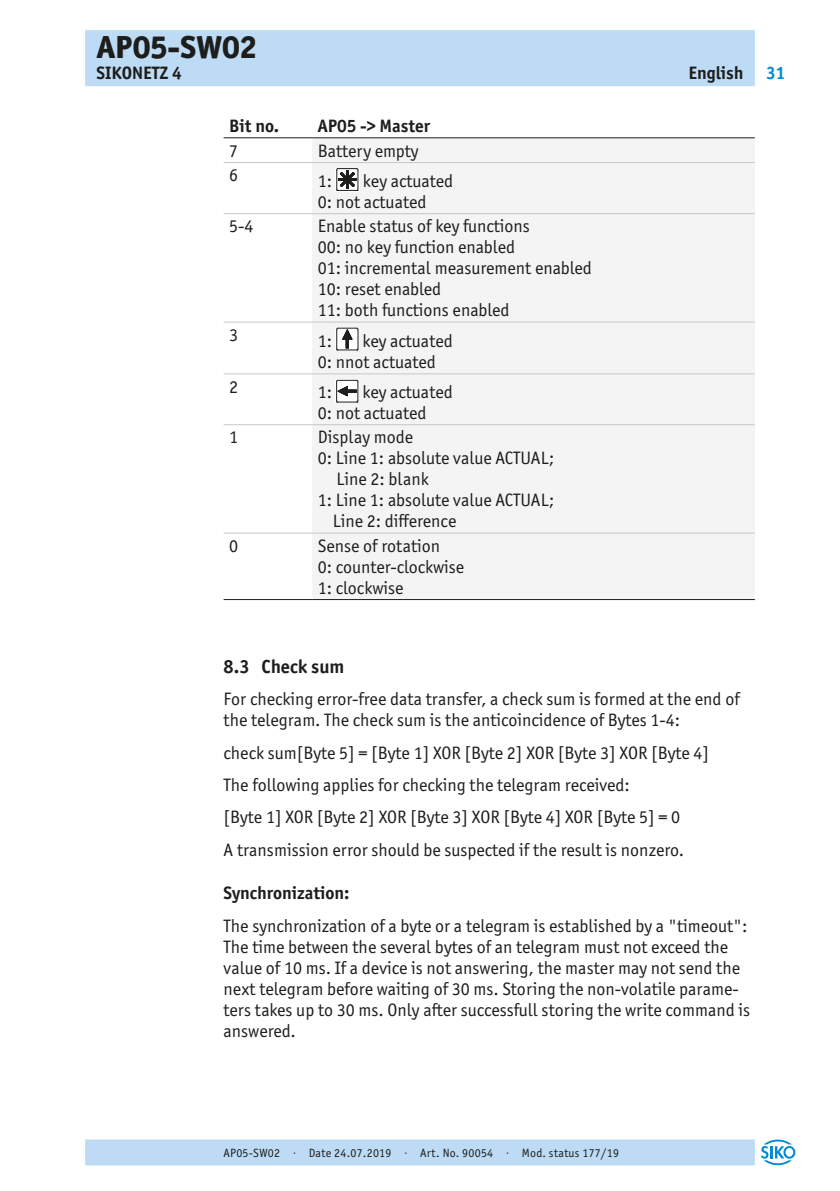
<style>
.page{position:relative;width:840px;height:1191px;background:#fff}
.page>*{position:absolute;margin:0;border:0;box-sizing:border-box;transform-origin:0 0}
.t1{font:800 32px "Officina Sans ITC Pro";color:#1d1d1b}
.t2{font:700 19px "Officina Sans ITC Pro";color:#1d1d1b}
._03__Fliesstext{font:18px/21px "Officina Sans ITC Pro";color:#1d1d1b}
._05__Book{font:18px "Officina Sans ITC Pro";color:#1d1d1b}
._02__Ueberschrift{font:700 18px "Officina Sans ITC Pro";color:#1d1d1b}
._05__Bold{font:700 18px "Officina Sans ITC Pro";color:#1d1d1b}
.t3{font:700 18px "Officina Sans ITC Pro";color:#008bd2}
.t4{font:12px "Officina Sans ITC Pro";letter-spacing:.02em;color:#1d1d1b}
</style>
<div class="page">
<div style="left:85px;top:30px;width:669px;height:56px;background:#bddbf5"></div>
<div style="left:85px;top:1139px;width:669px;height:26px;background:#bddbf5"></div>
<svg style="left:761px;top:1139px;width:33px;height:26px"></svg>
<div style="left:312px;top:138px;width:442px;height:461px;background:#f4f4f4"></div>
<hr style="left:312px;top:137px;width:442px;height:1px;background:#1d1d1b">
<hr style="left:223px;top:162px;width:89px;height:1px;background:#c7c7c6">
<hr style="left:223px;top:213px;width:89px;height:1px;background:#c7c7c6">
<hr style="left:312px;top:162px;width:442px;height:1px;background:#c7c7c6">
<hr style="left:312px;top:213px;width:442px;height:1px;background:#c7c7c6">
<hr style="left:223px;top:137px;width:89px;height:1px;background:#1d1d1b">
<hr style="left:223px;top:322px;width:89px;height:1px;background:#c7c7c6">
<hr style="left:312px;top:322px;width:442px;height:1px;background:#c7c7c6">
<hr style="left:223px;top:373px;width:89px;height:1px;background:#c7c7c6">
<hr style="left:312px;top:373px;width:442px;height:1px;background:#c7c7c6">
<hr style="left:223px;top:424px;width:89px;height:1px;background:#c7c7c6">
<hr style="left:312px;top:424px;width:442px;height:1px;background:#c7c7c6">
<hr style="left:223px;top:533px;width:89px;height:1px;background:#c7c7c6">
<hr style="left:312px;top:533px;width:442px;height:1px;background:#c7c7c6">
<hr style="left:223px;top:599px;width:89px;height:1px;background:#1d1d1b">
<hr style="left:312px;top:599px;width:442px;height:1px;background:#1d1d1b">
<img style="left:358px;top:168px;width:1px;height:23px">
<svg style="left:336px;top:167px;width:22px;height:25px"></svg>
<svg style="left:336px;top:328px;width:22px;height:23px"></svg>
<svg style="left:335px;top:379px;width:23px;height:24px"></svg>
<h1 class="t1" style="left:96px;top:26px;width:161px">AP05-SW02</h1>
<p class="_02__Ueberschrift" style="left:96px;top:62px;width:87px">SIKONETZ 4</p>
<p class="_02__Ueberschrift" style="left:688px;top:62px;width:57px">English</p>
<p class="_05__Bold" style="left:229px;top:115px;width:51px">Bit no.</p>
<p class="_05__Bold" style="left:317px;top:115px;width:114px">AP05 -&gt; Master</p>
<p class="_05__Book" style="left:229px;top:140px;width:10px">7</p>
<p class="_05__Book" style="left:317px;top:140px;width:102px">Battery empty</p>
<p class="_05__Book" style="left:229px;top:165px;width:10px">6</p>
<p class="_05__Book" style="left:317px;top:170px;width:16px">1:</p>
<p class="_05__Book" style="left:363px;top:170px;width:92px">key actuated</p>
<p class="_05__Book" style="left:317px;top:191px;width:110px">0: not actuated</p>
<p class="_05__Book" style="left:229px;top:216px;width:26px">5-4</p>
<p class="_05__Book" style="left:317px;top:216px;width:213px">Enable status of key functions</p>
<p class="_05__Book" style="left:317px;top:237px;width:198px">00: no key function enabled</p>
<p class="_05__Book" style="left:317px;top:258px;width:275px">01: incremental measurement enabled</p>
<p class="_05__Book" style="left:317px;top:279px;width:125px">10: reset enabled</p>
<p class="_05__Book" style="left:317px;top:300px;width:193px">11: both functions enabled</p>
<p class="_05__Book" style="left:229px;top:324px;width:10px">3</p>
<p class="_05__Book" style="left:317px;top:330px;width:16px">1:</p>
<p class="_05__Book" style="left:362px;top:330px;width:92px">key actuated</p>
<p class="_05__Book" style="left:317px;top:351px;width:119px">0: nnot actuated</p>
<p class="_05__Book" style="left:229px;top:376px;width:10px">2</p>
<p class="_05__Book" style="left:317px;top:381px;width:16px">1:</p>
<p class="_05__Book" style="left:362px;top:381px;width:92px">key actuated</p>
<p class="_05__Book" style="left:317px;top:402px;width:110px">0: not actuated</p>
<p class="_05__Book" style="left:229px;top:427px;width:10px">1</p>
<p class="_05__Book" style="left:317px;top:427px;width:97px">Display mode</p>
<p class="_05__Book" style="left:317px;top:448px;width:237px">0: Line 1: absolute value ACTUAL;</p>
<p class="_05__Book" style="left:336px;top:469px;width:94px">Line 2: blank</p>
<p class="_05__Book" style="left:317px;top:490px;width:237px">1: Line 1: absolute value ACTUAL;</p>
<p class="_05__Book" style="left:332px;top:511px;width:125px">Line 2: difference</p>
<p class="_05__Book" style="left:229px;top:535px;width:10px">0</p>
<p class="_05__Book" style="left:317px;top:535px;width:124px">Sense of rotation</p>
<p class="_05__Book" style="left:317px;top:556px;width:148px">0: counter-clockwise</p>
<p class="_05__Book" style="left:317px;top:577px;width:87px">1: clockwise</p>
<p class="t3" style="left:765px;top:62px;width:21px">31</p>
<p class="t2" style="left:223px;top:654px;width:122px">8.3 Check sum</p>
<p class="_03__Fliesstext" style="left:223px;top:688px;width:517px">For checking error-free data transfer, a check sum is formed at the end of the telegram. The check sum is the anticoincidence of Bytes 1-4:</p>
<p class="_03__Fliesstext" style="left:223px;top:742px;width:487px">check sum[Byte 5] = [Byte 1] XOR [Byte 2] XOR [Byte 3] XOR [Byte 4]</p>
<p class="_03__Fliesstext" style="left:223px;top:774px;width:407px">The following applies for checking the telegram received:</p>
<p class="_03__Fliesstext" style="left:223px;top:806px;width:458px">[Byte 1] XOR [Byte 2] XOR [Byte 3] XOR [Byte 4] XOR [Byte 5] = 0</p>
<p class="_03__Fliesstext" style="left:223px;top:839px;width:462px">A transmission error should be suspected if the result is nonzero.</p>
<p class="_02__Ueberschrift" style="left:223px;top:882px;width:127px">Synchronization:</p>
<p class="_03__Fliesstext" style="left:223px;top:915px;width:527px">The synchronization of a byte or a telegram is established by a "timeout":<br>The time between the several bytes of an telegram must not exceed the value of 10 ms. If a device is not answering, the master may not send the next telegram before waiting of 30 ms. Storing the non-volatile parame&shy;ters takes up to 30 ms. Only after successfull storing the write command is answered.</p>
<p class="t4" style="left:223px;top:1145px;width:397px">AP05-SW02 · Date 24.07.2019 · Art. No. 90054 · Mod. status 177/19</p>
</div>
